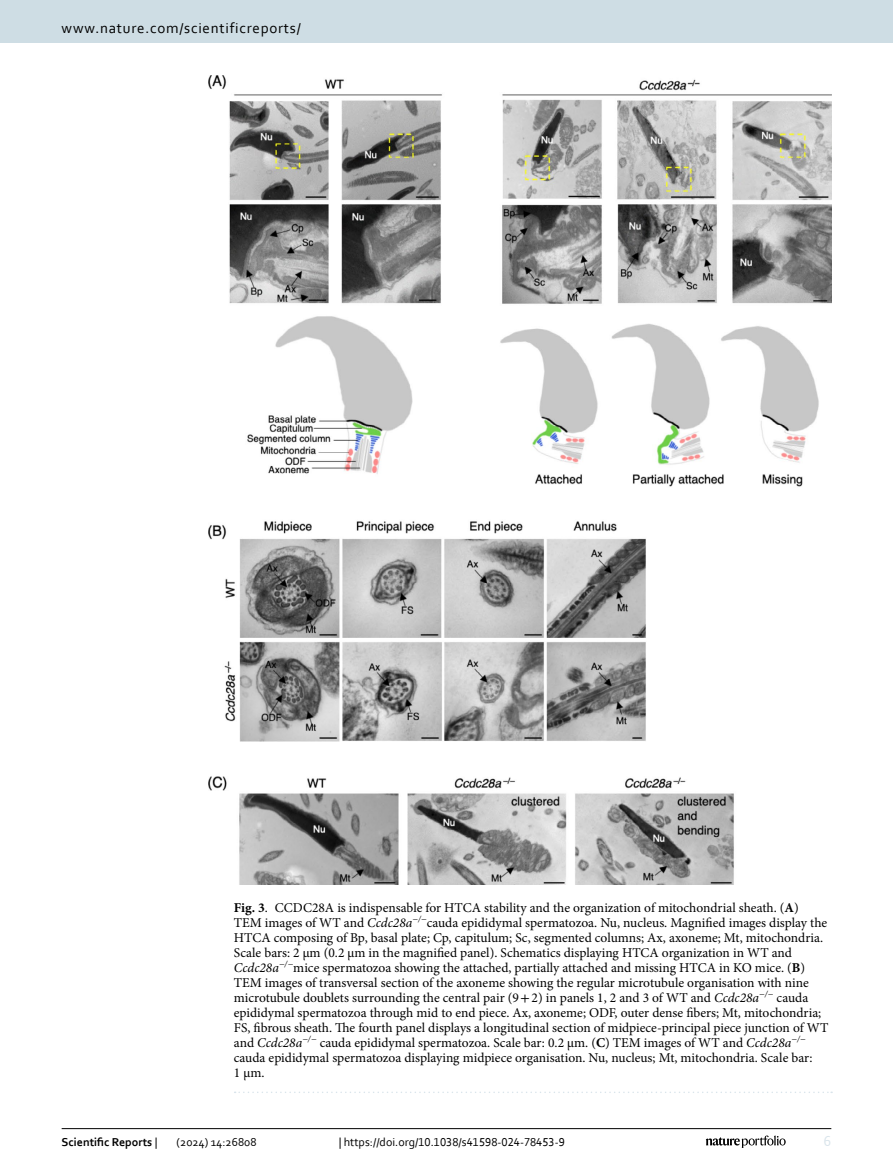
<style>
.page{position:relative;width:893px;height:1174px;background:#fff}
.page>*{position:absolute;margin:0;border:0;box-sizing:border-box;transform-origin:0 0}
.t1{font:15px "Corbel";letter-spacing:.05em;color:#000}
.t2{font:15px "Corbel";color:#d9e4eb}
.Figure_Caption{font:13.5px/15px "Minion Pro";color:#000}
.t3{font:12px "Corbel";color:#000}
.t4{font:700 12px "Corbel";color:#000}
.s1{font-weight:700}
.s2{font-style:italic}
.s3{font-family:"STIX"}
.s4{font-weight:400}
</style>
<div class="page">
<img style="left:208px;top:76px;width:623px;height:808px">
<svg style="left:235px;top:1091px;width:597px;height:2px"></svg>
<hr style="left:62px;top:1128px;width:769px;height:1px;background:#000">
<svg style="left:706px;top:1135px;width:80px;height:12px"></svg>
<div style="left:0;top:0;width:893px;height:43px;background:#cedde4"></div>
<p class="t1" style="left:62px;top:18px;width:241px">www.nature.com/scientificreports/</p>
<p class="Figure_Caption" style="left:234px;top:900px;width:596px"><span class="s1">Fig. 3</span>. CCDC28A is indispensable for HTCA stability and the organization of mitochondrial sheath. (<span class="s1">A</span>)<br>TEM images of WT and <span class="s2">Ccdc28a</span><sup>−/−</sup>cauda epididymal spermatozoa. Nu, nucleus. Magnified images display the HTCA composing of Bp, basal plate; Cp, capitulum; Sc, segmented columns; Ax, axoneme; Mt, mitochondria.<br>Scale bars: 2 μm (0.2 μm in the magnified panel). Schematics displaying HTCA organization in WT and <span class="s2">Ccdc28a</span><sup>−/−</sup>mice spermatozoa showing the attached, partially attached and missing HTCA in KO mice. (<span class="s1">B</span>)<br>TEM images of transversal section of the axoneme showing the regular microtubule organisation with nine microtubule doublets surrounding the central pair (9<span class="s3">+</span>2) in panels 1, 2 and 3 of WT and <span class="s2">Ccdc28a</span><sup>−/−</sup> cauda epididymal spermatozoa through mid to end piece. Ax, axoneme; ODF, outer dense fibers; Mt, mitochondria; FS, fibrous sheath. The fourth panel displays a longitudinal section of midpiece-principal piece junction of WT and <span class="s2">Ccdc28a</span><sup>−/−</sup> cauda epididymal spermatozoa. Scale bar: 0.2 μm. (<span class="s1">C</span>) TEM images of WT and <span class="s2">Ccdc28a</span><sup>−/− </sup>cauda epididymal spermatozoa displaying midpiece organisation. Nu, nucleus; Mt, mitochondria. Scale bar:<br>1 μm.</p>
<p class="t4" style="left:62px;top:1134px;width:97px">Scientific Reports <span class="s4">|</span></p>
<p class="t3" style="left:177px;top:1134px;width:81px">(2024) 14:26808</p>
<p class="t3" style="left:339px;top:1134px;width:228px">| https://doi.org/10.1038/s41598-024-78453-9</p>
<p class="t2" style="left:824px;top:1132px;width:9px">6</p>
</div>
